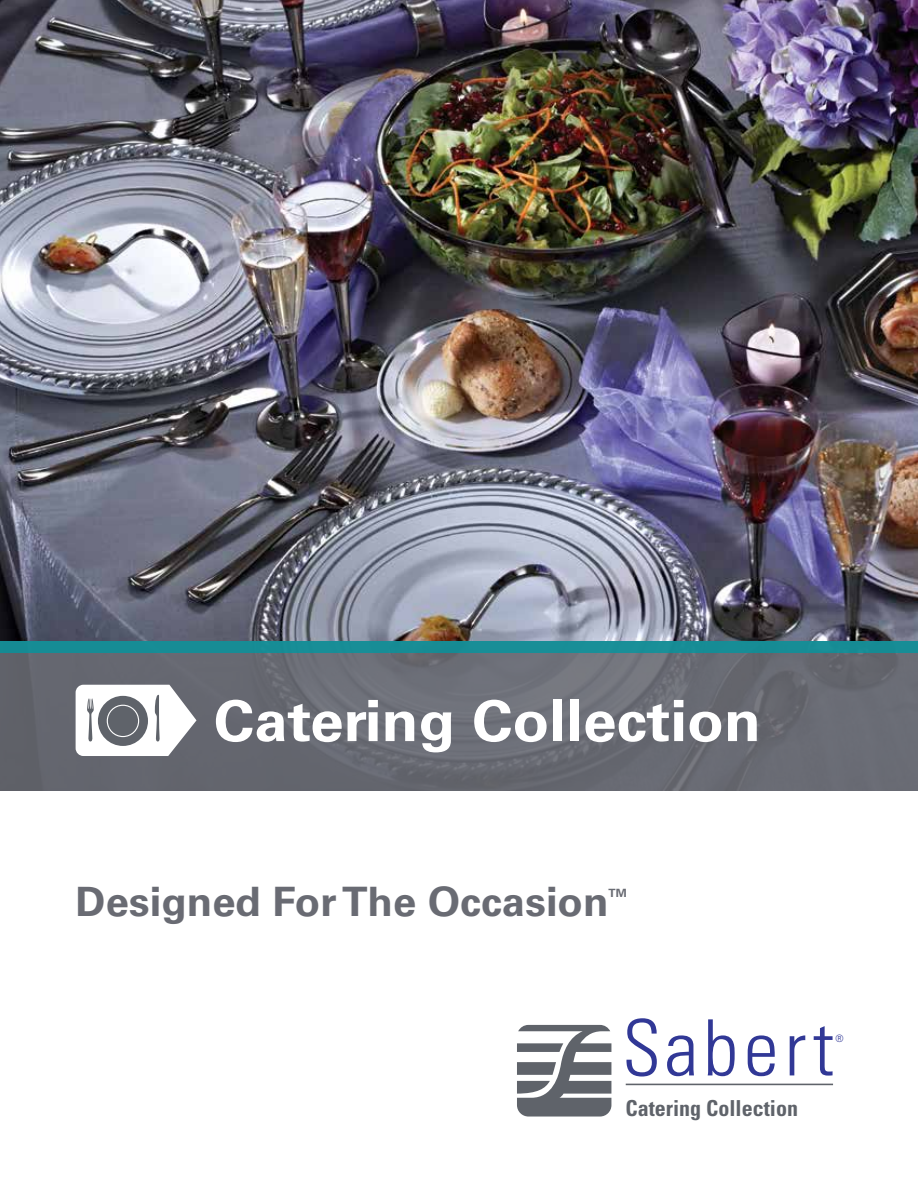
<style>
.page{position:relative;width:918px;height:1188px;background:#fff}
.page>*{position:absolute;margin:0;border:0;box-sizing:border-box;transform-origin:0 0}
.t1{font:300 condensed 77.7px "Univers LT Std";letter-spacing:.08em;color:#313896}
.t2{font:700 57px "Univers";color:#fff;scale:1.06 1}
.t3{font:700 40.5px "Univers";color:#696b73}
.t4{font:700 condensed 22.05px "Univers LT Std";color:#5f636a}
.t5{font:700 11.4px "Univers";color:#696b73}
.t6{font:300 condensed 10.2px "Univers LT Std";color:#313896}
</style>
<div class="page">
<img style="left:0;top:0;width:918px;height:642px">
<div style="left:0;top:642px;width:918px;height:149px;background:#696b73"></div>
<div style="left:0;top:642px;width:918px;height:11px;background:#178c95"></div>
<svg style="left:517px;top:1025px;width:94px;height:92px"></svg>
<hr style="left:626px;top:1084px;width:207px;height:1px;background:#5f636a">
<svg style="left:76px;top:685px;width:121px;height:71px"></svg>
<div style="left:108px;top:706px;width:30px;height:30px;background:#5f636a;border-radius:50%"></div>
<h2 class="t2" style="left:214px;top:688px;width:518px">Catering Collection</h2>
<p class="t3" style="left:76px;top:878px;width:535px">Designed For The Occasion</p>
<p class="t5" style="left:609px;top:887px;width:20px">TM</p>
<h1 class="t1" style="left:622px;top:1001px;width:213px">Sabert</h1>
<p class="t6" style="left:836px;top:1032px;width:10px">®</p>
<p class="t4" style="left:625px;top:1095px;width:174px">Catering Collection</p>
</div>
